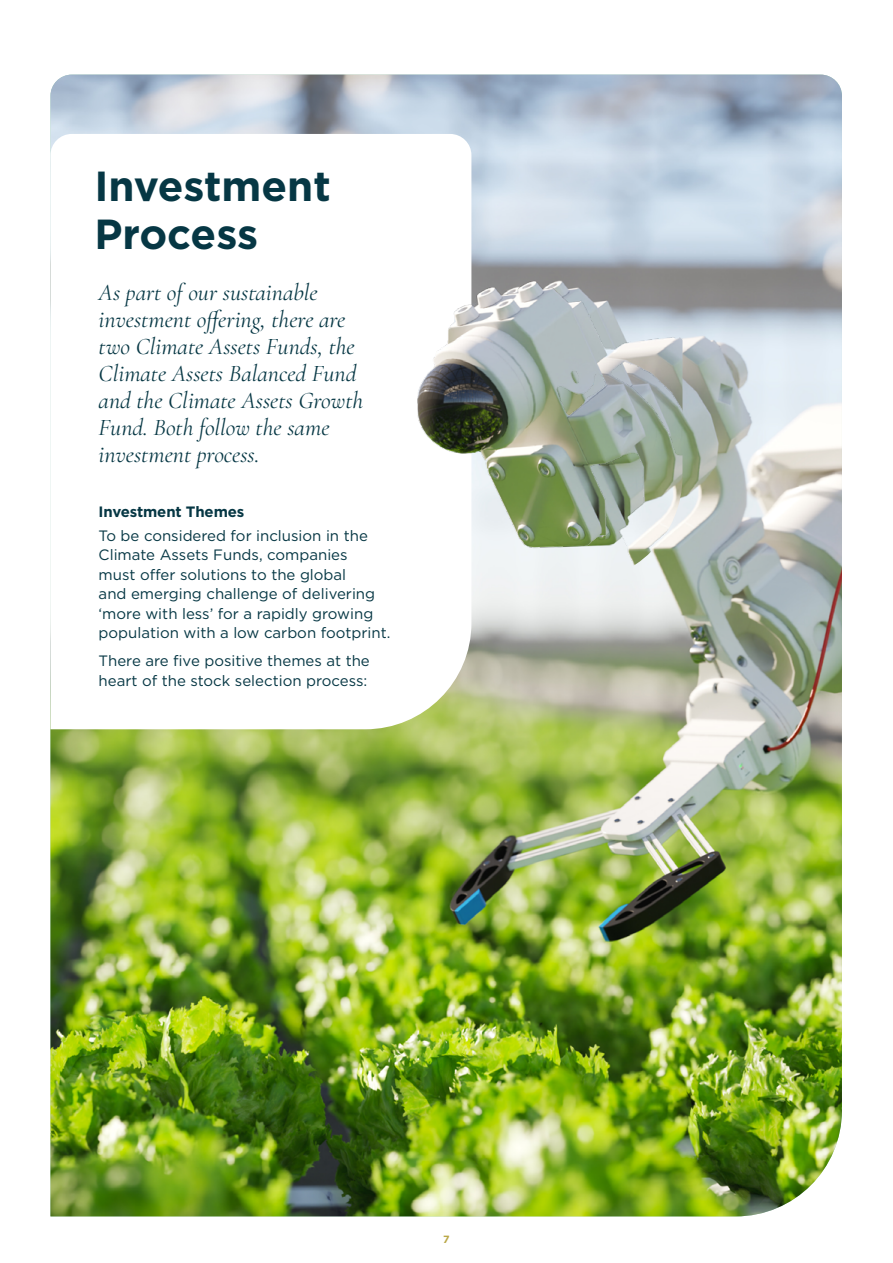
<style>
.page{position:relative;width:893px;height:1263px;background:#fff}
.page>*{position:absolute;margin:0;border:0;box-sizing:border-box;transform-origin:0 0}
.t1{font:700 42px/48px "Gotham";color:#063744}
.t2{font:italic 24px/27px "Cormorant Garamond";color:#063744}
.t3{font:15px/19.5px "Gotham";color:#063744}
.t4{font:700 15px "Gotham";letter-spacing:-.01em;color:#063744}
.t5{font:700 10.5px "Gotham";color:#baa848}
</style>
<div class="page">
<img style="left:50px;top:75px;width:792px;height:1141px">
<svg style="left:50px;top:134px;width:421px;height:595px"></svg>
<img style="left:374px;top:75px;width:308px;height:508px">
<h1 class="t1" style="left:94px;top:162px;width:238px">Investment<br>Process</h1>
<h2 class="t2" style="left:99px;top:276px;width:266px">As part of our sustainable investment offering, there are two Climate Assets Funds, the<br>Climate Assets Balanced Fund and the Climate Assets Growth<br>Fund. Both follow the same investment process.</h2>
<p class="t4" style="left:99px;top:502px;width:147px">Investment Themes</p>
<p class="t3" style="left:99px;top:525px;width:293px">To be considered for inclusion in the Climate Assets Funds, companies<br>must offer solutions to the global<br>and emerging challenge of delivering ‘more with less’ for a rapidly growing population with a low carbon footprint.</p>
<p class="t3" style="left:99px;top:651px;width:273px">There are five positive themes at the heart of the stock selection process:</p>
<p class="t5" style="left:443px;top:1232px;width:8px">7</p>
</div>
